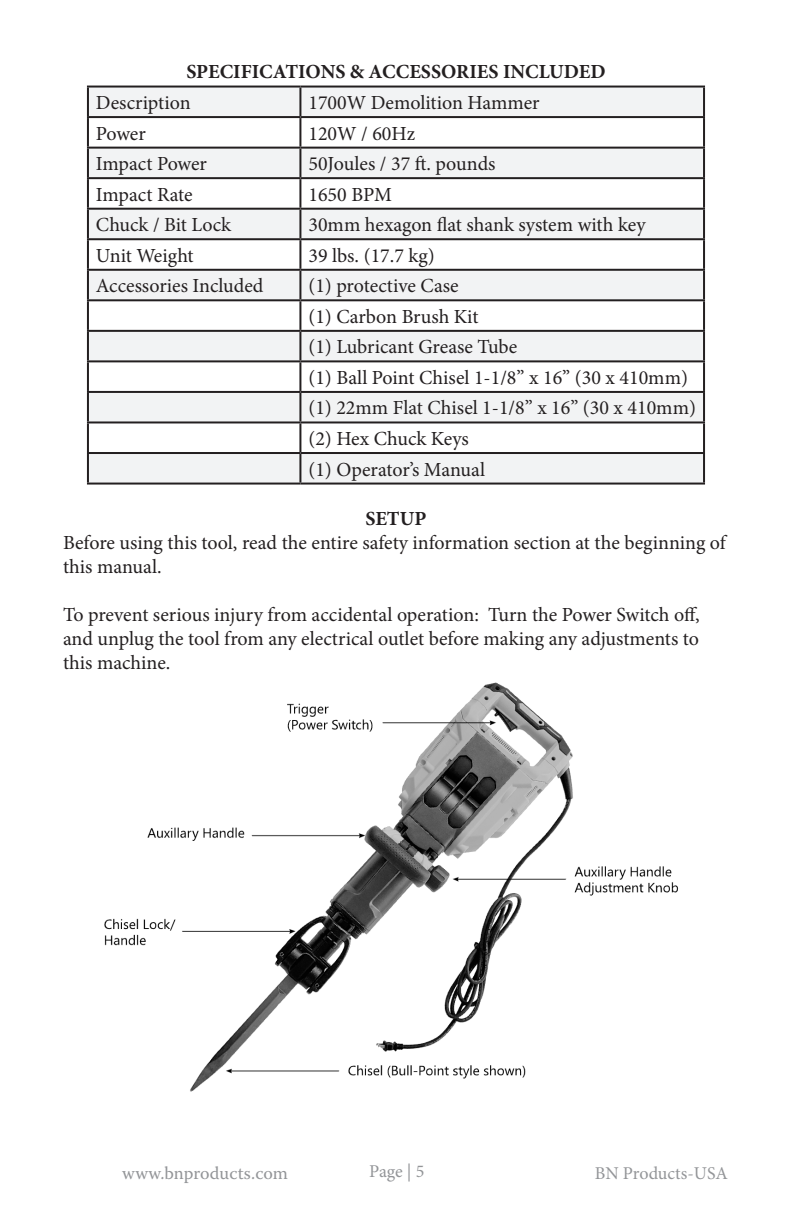
<style>
.page{position:relative;width:792px;height:1224px;background:#fff}
.page>*{position:absolute;margin:0;border:0;box-sizing:border-box;transform-origin:0 0}
.t1{font:20px/24px "Minion Pro";color:#231f20}
.t2{font:700 20px "Minion Pro";color:#231f20}
.t3{font:18px "Minion Pro";letter-spacing:-.005em;color:#939598}
.t4{font:18px "Warnock Pro";color:#939598}
</style>
<div class="page">
<svg style="left:89px;top:88px;width:614px;height:395px;fill:#f2f3f4"></svg>
<hr style="left:87px;top:118px;width:2px;height:29px;background:#231f20">
<hr style="left:299px;top:118px;width:2px;height:29px;background:#231f20">
<hr style="left:703px;top:118px;width:2px;height:29px;background:#231f20">
<hr style="left:87px;top:147px;width:213px;height:2px;background:#231f20">
<hr style="left:87px;top:149px;width:2px;height:28px;background:#231f20">
<hr style="left:300px;top:147px;width:405px;height:2px;background:#231f20">
<hr style="left:299px;top:149px;width:2px;height:28px;background:#231f20">
<hr style="left:703px;top:149px;width:2px;height:28px;background:#231f20">
<hr style="left:87px;top:177px;width:213px;height:2px;background:#231f20">
<hr style="left:87px;top:179px;width:2px;height:29px;background:#231f20">
<hr style="left:300px;top:177px;width:405px;height:2px;background:#231f20">
<hr style="left:299px;top:179px;width:2px;height:29px;background:#231f20">
<hr style="left:703px;top:179px;width:2px;height:29px;background:#231f20">
<hr style="left:87px;top:208px;width:213px;height:2px;background:#231f20">
<hr style="left:87px;top:210px;width:2px;height:28px;background:#231f20">
<hr style="left:300px;top:208px;width:405px;height:2px;background:#231f20">
<hr style="left:299px;top:210px;width:2px;height:28px;background:#231f20">
<hr style="left:703px;top:210px;width:2px;height:28px;background:#231f20">
<hr style="left:87px;top:238px;width:213px;height:2px;background:#231f20">
<hr style="left:87px;top:240px;width:2px;height:29px;background:#231f20">
<hr style="left:300px;top:238px;width:405px;height:2px;background:#231f20">
<hr style="left:299px;top:240px;width:2px;height:29px;background:#231f20">
<hr style="left:703px;top:240px;width:2px;height:29px;background:#231f20">
<hr style="left:87px;top:269px;width:213px;height:2px;background:#231f20">
<hr style="left:87px;top:271px;width:2px;height:28px;background:#231f20">
<hr style="left:300px;top:269px;width:405px;height:2px;background:#231f20">
<hr style="left:299px;top:271px;width:2px;height:28px;background:#231f20">
<hr style="left:703px;top:271px;width:2px;height:28px;background:#231f20">
<hr style="left:87px;top:299px;width:213px;height:2px;background:#231f20">
<hr style="left:87px;top:301px;width:2px;height:29px;background:#231f20">
<hr style="left:300px;top:299px;width:405px;height:2px;background:#231f20">
<hr style="left:299px;top:301px;width:2px;height:29px;background:#231f20">
<hr style="left:703px;top:301px;width:2px;height:29px;background:#231f20">
<hr style="left:87px;top:330px;width:213px;height:2px;background:#231f20">
<hr style="left:87px;top:332px;width:2px;height:28px;background:#231f20">
<hr style="left:300px;top:330px;width:405px;height:2px;background:#231f20">
<hr style="left:299px;top:332px;width:2px;height:28px;background:#231f20">
<hr style="left:703px;top:332px;width:2px;height:28px;background:#231f20">
<hr style="left:87px;top:360px;width:213px;height:2px;background:#231f20">
<hr style="left:87px;top:362px;width:2px;height:29px;background:#231f20">
<hr style="left:300px;top:360px;width:405px;height:2px;background:#231f20">
<hr style="left:299px;top:362px;width:2px;height:29px;background:#231f20">
<hr style="left:703px;top:362px;width:2px;height:29px;background:#231f20">
<hr style="left:87px;top:391px;width:213px;height:2px;background:#231f20">
<hr style="left:87px;top:393px;width:2px;height:28px;background:#231f20">
<hr style="left:300px;top:391px;width:405px;height:2px;background:#231f20">
<hr style="left:299px;top:393px;width:2px;height:28px;background:#231f20">
<hr style="left:703px;top:393px;width:2px;height:28px;background:#231f20">
<hr style="left:87px;top:421px;width:213px;height:2px;background:#231f20">
<hr style="left:87px;top:423px;width:2px;height:29px;background:#231f20">
<hr style="left:300px;top:421px;width:405px;height:2px;background:#231f20">
<hr style="left:299px;top:423px;width:2px;height:29px;background:#231f20">
<hr style="left:703px;top:423px;width:2px;height:29px;background:#231f20">
<hr style="left:87px;top:452px;width:213px;height:2px;background:#231f20">
<hr style="left:87px;top:454px;width:2px;height:29px;background:#231f20">
<hr style="left:300px;top:452px;width:405px;height:2px;background:#231f20">
<hr style="left:299px;top:454px;width:2px;height:29px;background:#231f20">
<hr style="left:703px;top:454px;width:2px;height:29px;background:#231f20">
<hr style="left:87px;top:483px;width:213px;height:2px;background:#231f20">
<hr style="left:300px;top:483px;width:405px;height:2px;background:#231f20">
<hr style="left:87px;top:86px;width:213px;height:2px;background:#231f20">
<hr style="left:87px;top:88px;width:2px;height:28px;background:#231f20">
<hr style="left:87px;top:116px;width:213px;height:2px;background:#231f20">
<hr style="left:300px;top:86px;width:405px;height:2px;background:#231f20">
<hr style="left:299px;top:88px;width:2px;height:28px;background:#231f20">
<hr style="left:703px;top:88px;width:2px;height:28px;background:#231f20">
<hr style="left:300px;top:116px;width:405px;height:2px;background:#231f20">
<img style="left:104px;top:682px;width:574px;height:410px">
<p class="t2" style="left:186px;top:57px;width:421px">SPECIFICATIONS &amp; ACCESSORIES INCLUDED</p>
<p class="t1" style="left:96px;top:91px;width:96px">Description</p>
<p class="t1" style="left:308px;top:91px;width:233px">1700W Demolition Hammer</p>
<p class="t1" style="left:96px;top:121px;width:51px">Power</p>
<p class="t1" style="left:308px;top:121px;width:108px">120W / 60Hz</p>
<p class="t1" style="left:96px;top:152px;width:113px">Impact Power</p>
<p class="t1" style="left:308px;top:152px;width:189px">50Joules / 37 ft. pounds</p>
<p class="t1" style="left:96px;top:182px;width:98px">Impact Rate</p>
<p class="t1" style="left:308px;top:182px;width:85px">1650 BPM</p>
<p class="t1" style="left:96px;top:213px;width:137px">Chuck / Bit Lock</p>
<p class="t1" style="left:308px;top:213px;width:339px">30mm hexagon flat shank system with key</p>
<p class="t1" style="left:96px;top:243px;width:99px">Unit Weight</p>
<p class="t1" style="left:308px;top:243px;width:128px">39 lbs. (17.7 kg)</p>
<p class="t1" style="left:96px;top:274px;width:169px">Accessories Included</p>
<p class="t1" style="left:308px;top:274px;width:152px">(1) protective Case</p>
<p class="t1" style="left:308px;top:305px;width:172px">(1) Carbon Brush Kit</p>
<p class="t1" style="left:308px;top:335px;width:210px">(1) Lubricant Grease Tube</p>
<p class="t1" style="left:308px;top:366px;width:381px">(1) Ball Point Chisel 1-1/8” x 16” (30 x 410mm)</p>
<p class="t1" style="left:308px;top:396px;width:389px">(1) 22mm Flat Chisel 1-1/8” x 16” (30 x 410mm)</p>
<p class="t1" style="left:308px;top:427px;width:162px">(2) Hex Chuck Keys</p>
<p class="t1" style="left:308px;top:457px;width:178px">(1) Operator’s Manual</p>
<p class="t2" style="left:366px;top:504px;width:62px">SETUP</p>
<p class="t1" style="left:63px;top:530px;width:664px">Before using this tool, read the entire safety information section at the beginning of this manual.</p>
<p class="t1" style="left:63px;top:602px;width:638px;text-align:justify">To prevent serious injury from accidental operation: Turn the Power Switch off, and unplug the tool from any electrical outlet before making any adjustments to this machine.</p>
<p class="t4" style="left:122px;top:1162px;width:167px">www.bnproducts.com</p>
<p class="t3" style="left:369px;top:1159px;width:57px">Page | 5</p>
<p class="t3" style="left:595px;top:1161px;width:135px">BN Products-USA</p>
</div>
